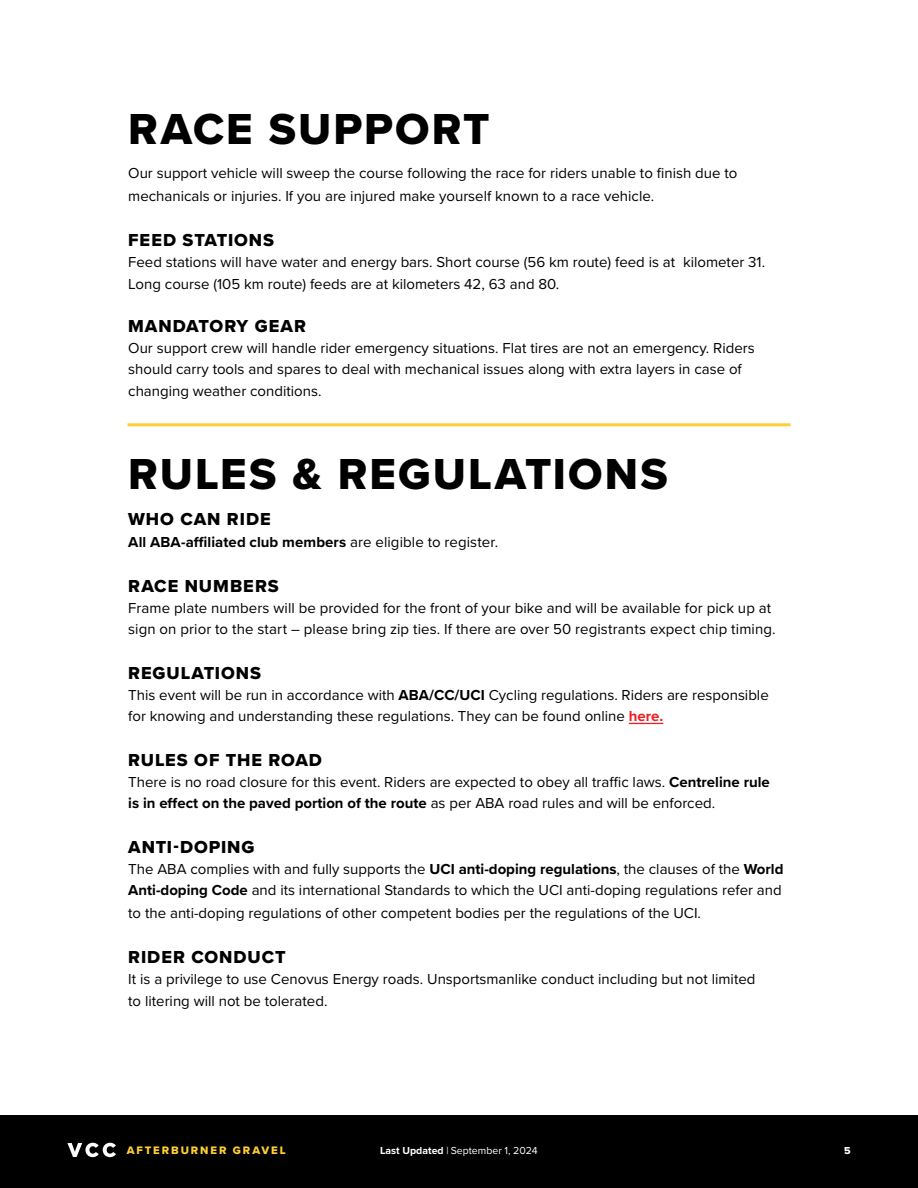
<style>
.page{position:relative;width:918px;height:1188px;background:#fff}
.page>*{position:absolute;margin:0;border:0;box-sizing:border-box;transform-origin:0 0}
.t1{font:45px "Proxima Nova Extrabld";letter-spacing:.045em;color:#000}
.t2{font:18px "Proxima Nova Extrabld";letter-spacing:.05em;color:#000}
.t3{font:15px/21px "Proxima Nova";color:#000}
.t4{font:700 15px "Proxima Nova";letter-spacing:.005em;color:#000}
.t5{font:11.25px "Proxima Nova Extrabld";letter-spacing:.17em;color:#ffce35}
.t6{font:10.5px "Proxima Nova";color:#fff}
.t7{font:10.5px "Proxima Nova Extrabld";color:#fff}
.s1{font-weight:400}
.s2{font-weight:700}
.s3{font-weight:700;color:#ed1d24}
</style>
<div class="page">
<div style="left:0;top:1115px;width:918px;height:73px;background:#000"></div>
<svg style="left:67px;top:1143px;width:49px;height:14px"></svg>
<hr style="left:629px;top:723px;width:34px;height:1px;background:#ed1d24">
<hr style="left:128px;top:423px;width:662px;height:3px;background:#ffce35">
<h1 class="t1" style="left:128px;top:95px;width:363px">RACE SUPPORT</h1>
<p class="t3" style="left:128px;top:161px;width:611px;line-height:22.5px">Our support vehicle will sweep the course following the race for riders unable to finish due to mechanicals or injuries. If you are injured make yourself known to a race vehicle.</p>
<p class="t2" style="left:128px;top:226px;width:147px">FEED STATIONS</p>
<p class="t3" style="left:128px;top:250px;width:638px;line-height:22.5px">Feed stations will have water and energy bars. Short course (56 km route) feed is at kilometer 31.<br>Long course (105 km route) feeds are at kilometers 42, 63 and 80.</p>
<p class="t2" style="left:128px;top:312px;width:179px">MANDATORY GEAR</p>
<p class="t3" style="left:128px;top:337px;width:628px">Our support crew will handle rider emergency situations. Flat tires are not an emergency. Riders should carry tools and spares to deal with mechanical issues along with extra layers in case of</p>
<p class="t3" style="left:128px;top:380px;width:195px">changing weather conditions.</p>
<h1 class="t1" style="left:128px;top:440px;width:541px">RULES &amp; REGULATIONS</h1>
<p class="t2" style="left:128px;top:505px;width:144px">WHO CAN RIDE</p>
<p class="t4" style="left:128px;top:531px;width:371px">All ABA-affiliated club members <span class="s1">are eligible to register.</span></p>
<p class="t2" style="left:128px;top:573px;width:152px">RACE NUMBERS</p>
<p class="t3" style="left:128px;top:597px;width:649px">Frame plate numbers will be provided for the front of your bike and will be available for pick up at sign on prior to the start – please bring zip ties. If there are over 50 registrants expect chip timing.</p>
<p class="t2" style="left:128px;top:660px;width:134px">REGULATIONS</p>
<p class="t3" style="left:128px;top:684px;width:642px">This event will be run in accordance with <span class="s2">ABA/CC/UCI</span> Cycling regulations. Riders are responsible for knowing and understanding these regulations. They can be found online <span class="s3">here.</span></p>
<p class="t2" style="left:128px;top:747px;width:195px">RULES OF THE ROAD</p>
<p class="t3" style="left:128px;top:771px;width:643px">There is no road closure for this event. Riders are expected to obey all traffic laws. <span class="s2">Centreline rule is in effect on the paved portion of the route</span> as per ABA road rules and will be enforced.</p>
<p class="t2" style="left:128px;top:834px;width:128px">ANTI-DOPING</p>
<p class="t3" style="left:128px;top:858px;width:657px">The ABA complies with and fully supports the <span class="s2">UCI anti-doping regulations</span>, the clauses of the <span class="s2">World<br>Anti-doping Code</span> and its international Standards to which the UCI anti-doping regulations refer and</p>
<p class="t3" style="left:128px;top:902px;width:574px">to the anti-doping regulations of other competent bodies per the regulations of the UCI.</p>
<p class="t2" style="left:128px;top:943px;width:159px">RIDER CONDUCT</p>
<p class="t3" style="left:128px;top:967px;width:629px;line-height:22.5px">It is a privilege to use Cenovus Energy roads. Unsportsmanlike conduct including but not limited to litering will not be tolerated.</p>
<p class="t5" style="left:127px;top:1142px;width:161px">AFTERBURNER GRAVEL</p>
<p class="t6" style="left:380px;top:1143px;width:159px"><span class="s2">Last Updated</span> | September 1, 2024</p>
<p class="t7" style="left:844px;top:1143px;width:8px">5</p>
</div>
